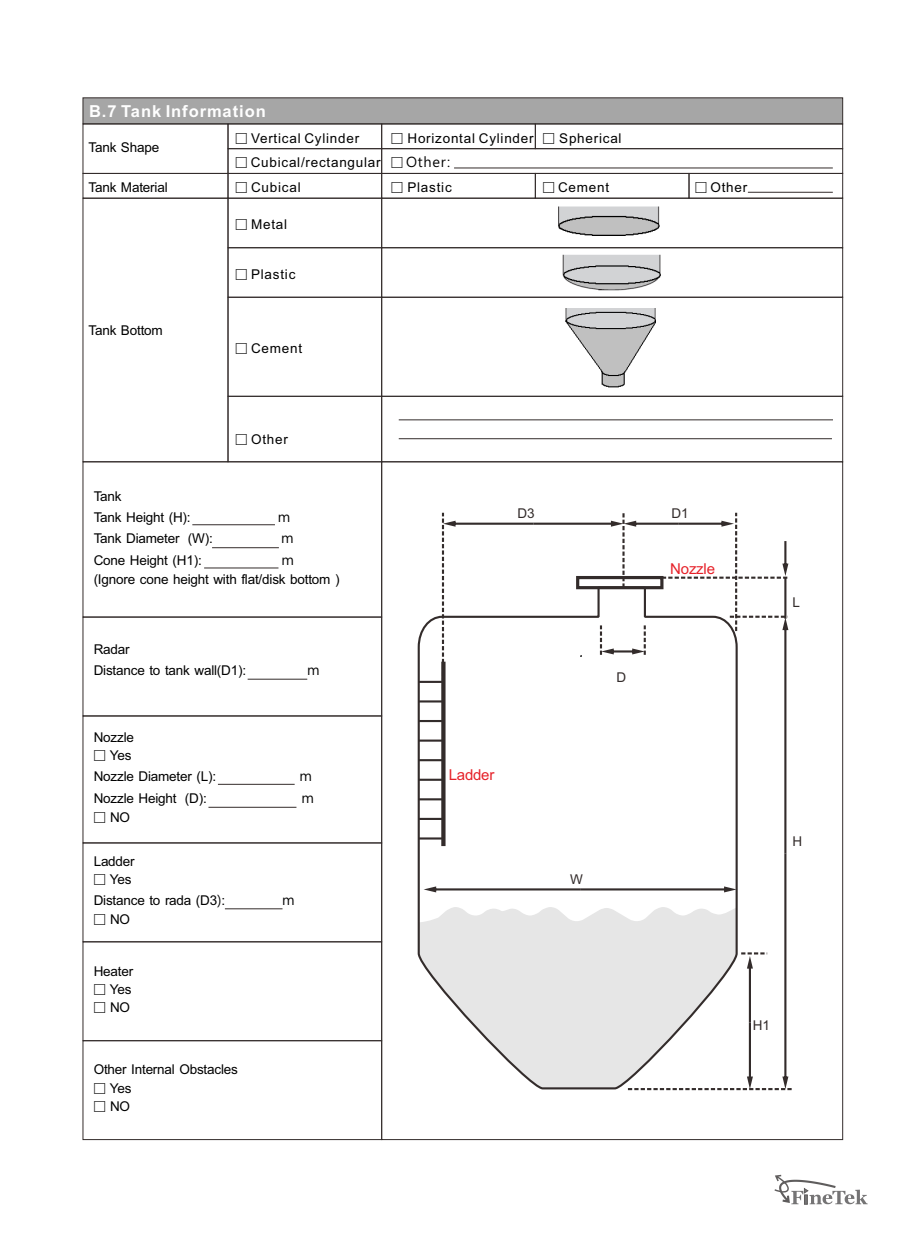
<style>
.page{position:relative;width:919px;height:1238px;background:#fff}
.page>*{position:absolute;margin:0;border:0;box-sizing:border-box;transform-origin:0 0}
.t1{font:700 16.5px "Arial";letter-spacing:.055em;color:#fefefe}
.t2{font:15px "Arial";letter-spacing:-.015em;color:#e62129}
.t3{font:13.5px/18.3px "Arial";letter-spacing:-.015em;color:#000}
.t4{font:13.5px/24.8px "Arial";letter-spacing:.055em;color:#000}
.t5{font:13.5px "Microsoft Jheng Hei";letter-spacing:.05em;color:#000}
.t6{font:13.5px "Arial";color:#332c2b}
.s1{font-family:"Commercial Pi BT"}
.s2{font-family:"Microsoft Jheng Hei"}
</style>
<div class="page">
<div style="left:83px;top:97px;width:760px;height:27px;background:#a6a6a6"></div>
<div style="left:83px;top:123px;width:145px;height:51px;border:1px solid #332c2b"></div>
<div style="left:227px;top:123px;width:155px;height:26px;border:1px solid #332c2b"></div>
<div style="left:381px;top:123px;width:154px;height:26px;border:1px solid #332c2b"></div>
<div style="left:227px;top:148px;width:155px;height:26px;border:1px solid #332c2b"></div>
<div style="left:381px;top:148px;width:462px;height:26px;border:1px solid #332c2b"></div>
<div style="left:83px;top:173px;width:145px;height:25px;border:1px solid #332c2b"></div>
<div style="left:227px;top:173px;width:155px;height:25px;border:1px solid #332c2b"></div>
<div style="left:535px;top:173px;width:154px;height:25px;border:1px solid #332c2b"></div>
<div style="left:688px;top:173px;width:155px;height:25px;border:1px solid #332c2b"></div>
<div style="left:227px;top:198px;width:155px;height:50px;border:1px solid #332c2b"></div>
<hr style="left:454px;top:168px;width:378px;height:1px;background:#332c2b">
<div style="left:381px;top:173px;width:154px;height:25px;border:1px solid #332c2b"></div>
<hr style="left:747px;top:192px;width:85px;height:1px;background:#332c2b">
<div style="left:381px;top:198px;width:462px;height:50px;border:1px solid #332c2b"></div>
<img style="left:558px;top:206px;width:102px;height:29px">
<img style="left:562px;top:254px;width:98px;height:37px">
<img style="left:565px;top:308px;width:90px;height:80px">
<div style="left:227px;top:247px;width:155px;height:50px;border:1px solid #332c2b"></div>
<div style="left:381px;top:247px;width:462px;height:50px;border:1px solid #332c2b"></div>
<div style="left:227px;top:297px;width:155px;height:99px;border:1px solid #332c2b"></div>
<div style="left:381px;top:297px;width:462px;height:99px;border:1px solid #332c2b"></div>
<div style="left:227px;top:396px;width:155px;height:66px;border:1px solid #332c2b"></div>
<div style="left:381px;top:396px;width:462px;height:66px;border:1px solid #332c2b"></div>
<hr style="left:399px;top:419px;width:433px;height:1px;background:#332c2b">
<hr style="left:399px;top:438px;width:432px;height:1px;background:#332c2b">
<div style="left:83px;top:461px;width:299px;height:156px;border:1px solid #332c2b"></div>
<hr style="left:192px;top:524px;width:83px;height:1px;background:#332c2b">
<hr style="left:212px;top:547px;width:67px;height:1px;background:#332c2b">
<hr style="left:204px;top:567px;width:74px;height:1px;background:#332c2b">
<hr style="left:208px;top:806px;width:88px;height:1px;background:#332c2b">
<div style="left:83px;top:842px;width:299px;height:100px;border:1px solid #332c2b"></div>
<div style="left:535px;top:123px;width:308px;height:26px;border:1px solid #332c2b"></div>
<svg style="left:417px;top:627px;width:6px;height:338px"></svg>
<svg style="left:423px;top:512px;width:369px;height:578px"></svg>
<hr style="left:784px;top:577px;width:2px;height:41px;background:#332c2b">
<svg style="left:441px;top:661px;width:4px;height:185px"></svg>
<hr style="left:418px;top:680px;width:26px;height:3px;background:#332c2b">
<hr style="left:418px;top:700px;width:26px;height:2px;background:#332c2b">
<hr style="left:418px;top:720px;width:26px;height:2px;background:#332c2b">
<hr style="left:418px;top:739px;width:26px;height:2px;background:#332c2b">
<hr style="left:418px;top:759px;width:26px;height:2px;background:#332c2b">
<hr style="left:418px;top:778px;width:26px;height:2px;background:#332c2b">
<hr style="left:418px;top:798px;width:26px;height:2px;background:#332c2b">
<hr style="left:418px;top:817px;width:26px;height:3px;background:#332c2b">
<hr style="left:418px;top:837px;width:26px;height:2px;background:#332c2b">
<svg style="left:774px;top:1174px;width:93px;height:30px"></svg>
<div style="left:83px;top:616px;width:299px;height:100px;border:1px solid #332c2b"></div>
<div style="left:83px;top:941px;width:299px;height:100px;border:1px solid #332c2b"></div>
<div style="left:83px;top:1040px;width:299px;height:99px;border:1px solid #332c2b"></div>
<hr style="left:247px;top:678px;width:60px;height:1px;background:#332c2b">
<hr style="left:218px;top:784px;width:76px;height:1px;background:#332c2b">
<hr style="left:225px;top:908px;width:57px;height:1px;background:#332c2b">
<p class="t1" style="left:89px;top:105px;width:178px">B.7 Tank Information</p>
<p class="t4" style="left:235px;top:127px;width:147px"><span class="s1">9</span> Vertical Cylinder<br><span class="s1">9</span> Cubical/rectangular</p>
<p class="t4" style="left:391px;top:127px;width:232px"><span class="s1">9</span> Horizontal Cylinder <span class="s1">9</span> Spherical</p>
<p class="t3" style="left:543px;top:179px;width:68px"><span class="s1">9</span> Cement</p>
<p class="t3" style="left:88px;top:140px;width:72px">Tank Shape</p>
<p class="t3" style="left:88px;top:179px;width:81px">Tank Material</p>
<p class="t5" style="left:391px;top:155px;width:61px"><span class="s1">9</span> Other:</p>
<p class="t4" style="left:235px;top:176px;width:67px"><span class="s1">9</span> Cubical</p>
<p class="t4" style="left:391px;top:176px;width:62px"><span class="s1">9</span> Plastic</p>
<p class="t3" style="left:695px;top:179px;width:53px"><span class="s1">9</span> Other</p>
<p class="t3" style="left:235px;top:216px;width:53px"><span class="s1">9</span> Metal</p>
<p class="t4" style="left:235px;top:262px;width:61px"><span class="s1">9</span> Plastic</p>
<p class="t3" style="left:88px;top:322px;width:76px">Tank Bottom</p>
<p class="t3" style="left:235px;top:340px;width:68px"><span class="s1">9</span> Cement</p>
<p class="t3" style="left:94px;top:487px;width:98px;line-height:20.9px">Tank<br>Tank Height (H):</p>
<p class="t3" style="left:235px;top:431px;width:54px"><span class="s1">9</span> Other</p>
<p class="t5" style="left:278px;top:509px;width:14px">m</p>
<p class="t3" style="left:94px;top:530px;width:121px">Tank Diameter (W):</p>
<p class="t5" style="left:281px;top:531px;width:14px">m</p>
<p class="t3" style="left:94px;top:552px;width:110px">Cone Height (H1):</p>
<p class="t5" style="left:281px;top:553px;width:14px">m</p>
<p class="t3" style="left:94px;top:571px;width:247px">(Ignore cone height with flat/disk bottom )</p>
<p class="t3" style="left:94px;top:640px;width:154px;line-height:20.9px">Radar<br>Distance to tank wall(D1):</p>
<p class="t5" style="left:307px;top:663px;width:14px">m</p>
<p class="t3" style="left:94px;top:729px;width:42px">Nozzle<br><span class="s1">9</span> Yes</p>
<p class="t3" style="left:94px;top:768px;width:124px">Nozzle Diameter (L):</p>
<p class="t5" style="left:299px;top:769px;width:14px">m</p>
<p class="t3" style="left:94px;top:790px;width:115px">Nozzle Height (D):</p>
<p class="t5" style="left:301px;top:790px;width:14px">m</p>
<p class="t3" style="left:94px;top:808px;width:38px"><span class="s1">9</span> NO</p>
<p class="t3" style="left:94px;top:853px;width:43px">Ladder<br><span class="s1">9</span> Yes</p>
<p class="t3" style="left:94px;top:892px;width:133px">Distance to rada (D3<span class="s2">)</span>:</p>
<p class="t5" style="left:282px;top:893px;width:14px">m</p>
<p class="t3" style="left:94px;top:911px;width:38px"><span class="s1">9</span> NO</p>
<p class="t3" style="left:94px;top:962px;width:41px">Heater<br><span class="s1">9</span> Yes<br><span class="s1">9</span> NO</p>
<p class="t3" style="left:94px;top:1061px;width:146px">Other Internal Obstacles<br><span class="s1">9</span> Yes<br><span class="s1">9</span> NO</p>
<p class="t6" style="left:517px;top:508px;width:19px">D3</p>
<p class="t2" style="left:448px;top:768px;width:47px">Ladder</p>
<p class="t6" style="left:616px;top:672px;width:11px">D</p>
<p class="t6" style="left:570px;top:873px;width:14px">W</p>
<p class="t6" style="left:671px;top:508px;width:19px">D1</p>
<p class="t2" style="left:670px;top:563px;width:46px">Nozzle</p>
<p class="t6" style="left:792px;top:597px;width:9px">L</p>
<p class="t6" style="left:792px;top:836px;width:11px">H</p>
<p class="t6" style="left:752px;top:1020px;width:19px">H1</p>
</div>
